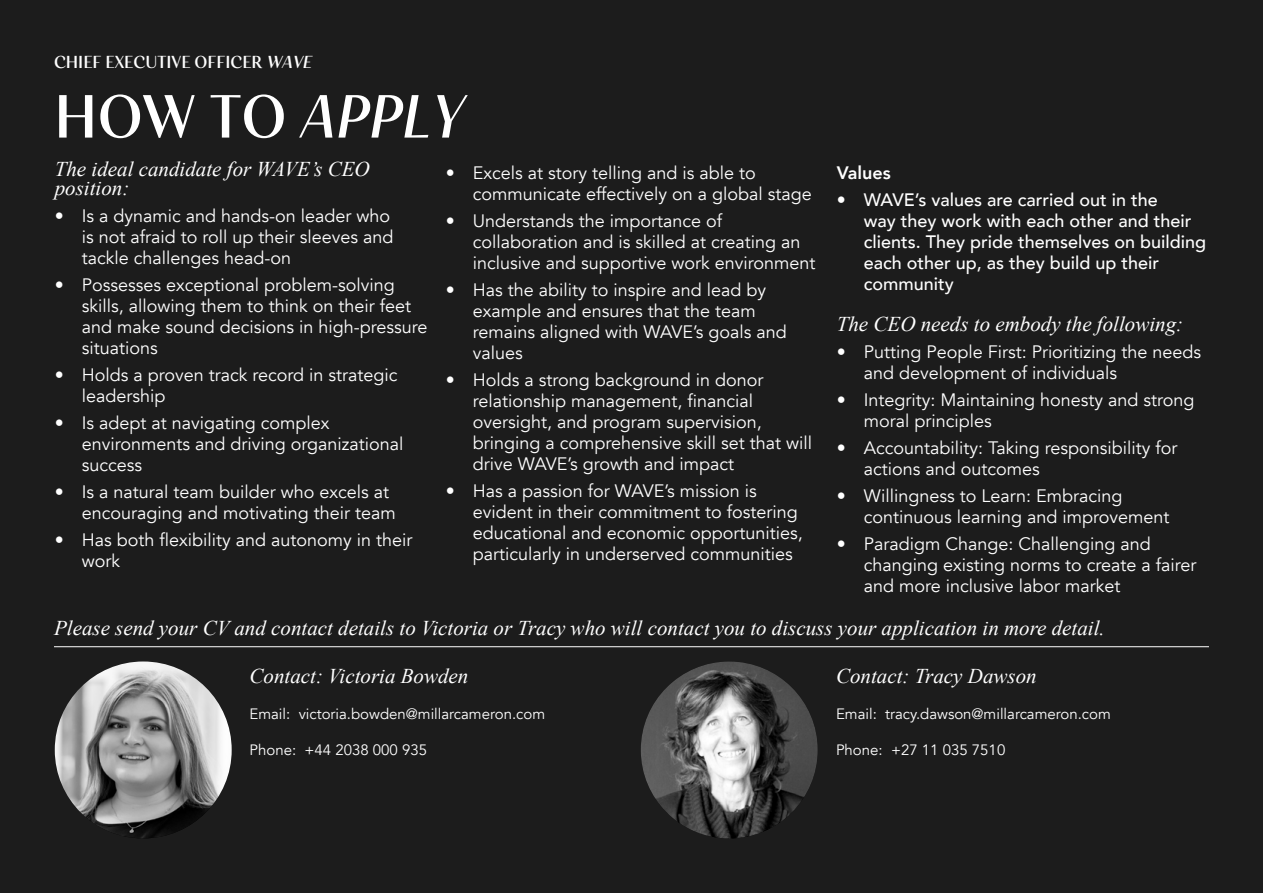
<style>
.page{position:relative;width:1263px;height:893px;background:#fff}
.page>*{position:absolute;margin:0;border:0;box-sizing:border-box;transform-origin:0 0}
.t1{font:63px "Senlot Nor Dem";color:#fff}
.t2{font:italic 21px/19.5px "Times New Roman";color:#fff}
.t3{font:18px/21px "Avenir";color:#fff}
.t4{font:500 18px/21px "Avenir";color:#fff}
.t5{font:18px "Senlot Nor Dem";color:#fff}
.t6{font:800 18px "Avenir";color:#fff}
.t7{font:15px "Avenir";color:#fff}
.s1{font-style:italic}
.s2{font-family:"Senlot Nor Dem It"}
</style>
<div class="page">
<div style="left:1px;top:0;width:1262px;height:893px;background:#1c1c1c"></div>
<hr style="left:54px;top:646px;width:1155px;height:1px;background:#fff">
<img style="left:55px;top:661px;width:177px;height:177px;border-radius:88px">
<img style="left:641px;top:661px;width:177px;height:177px;border-radius:88px">
<p class="t5" style="left:54px;top:52px;width:263px">CHIEF EXECUTIVE OFFICER <span class="s1">WAVE</span></p>
<h1 class="t1" style="left:54px;top:80px;width:412px">HOW TO <span class="s2">APPLY</span></h1>
<p class="t2" style="left:55px;top:158px;width:316px">The ideal candidate for WAVE’s CEO position:</p>
<p class="t3" style="left:82px;top:206px;width:313px;text-indent:-27px">• Is a dynamic and hands-on leader who is not afraid to roll up their sleeves and tackle challenges head-on</p>
<p class="t3" style="left:82px;top:275px;width:347px;text-indent:-27px">• Possesses exceptional problem-solving skills, allowing them to think on their feet and make sound decisions in high-pressure situations</p>
<p class="t3" style="left:82px;top:365px;width:317px;text-indent:-27px">• Holds a proven track record in strategic leadership</p>
<p class="t3" style="left:82px;top:413px;width:323px;text-indent:-27px">• Is adept at navigating complex environments and driving organizational success</p>
<p class="t3" style="left:82px;top:482px;width:315px;text-indent:-27px">• Is a natural team builder who excels at encouraging and motivating their team</p>
<p class="t3" style="left:82px;top:530px;width:332px;text-indent:-27px">• Has both flexibility and autonomy in their work</p>
<p class="t3" style="left:473px;top:163px;width:341px;text-indent:-27px">• Excels at story telling and is able to communicate effectively on a global stage</p>
<p class="t3" style="left:473px;top:211px;width:344px;text-indent:-27px">• Understands the importance of collaboration and is skilled at creating an inclusive and supportive work environment</p>
<p class="t3" style="left:473px;top:280px;width:316px;text-indent:-27px">• Has the ability to inspire and lead by example and ensures that the team remains aligned with WAVE’s goals and values</p>
<p class="t3" style="left:473px;top:370px;width:341px;text-indent:-27px">• Holds a strong background in donor relationship management, financial oversight, and program supervision, bringing a comprehensive skill set that will drive WAVE’s growth and impact</p>
<p class="t3" style="left:473px;top:481px;width:332px;text-indent:-27px">• Has a passion for WAVE’s mission is evident in their commitment to fostering educational and economic opportunities, particularly in underserved communities</p>
<p class="t6" style="left:837px;top:159px;width:56px">Values</p>
<p class="t4" style="left:864px;top:188px;width:344px;text-indent:-27px">• WAVE’s values are carried out in the<br>way they work with each other and their clients. They pride themselves on building each other up, as they build up their community</p>
<p class="t2" style="left:837px;top:313px;width:348px">The CEO needs to embody the following:</p>
<p class="t3" style="left:864px;top:341px;width:339px;text-indent:-27px">• Putting People First: Prioritizing the needs and development of individuals</p>
<p class="t3" style="left:864px;top:389px;width:332px;text-indent:-27px">• Integrity: Maintaining honesty and strong moral principles</p>
<p class="t3" style="left:864px;top:437px;width:315px;text-indent:-27px">• Accountability: Taking responsibility for actions and outcomes</p>
<p class="t3" style="left:864px;top:485px;width:307px;text-indent:-27px">• Willingness to Learn: Embracing continuous learning and improvement</p>
<p class="t3" style="left:864px;top:533px;width:334px;text-indent:-27px">• Paradigm Change: Challenging and changing existing norms to create a fairer and more inclusive labor market</p>
<p class="t2" style="left:54px;top:618px;width:1052px">Please send your CV and contact details to Victoria or Tracy who will contact you to discuss your application in more detail.</p>
<p class="t2" style="left:836px;top:665px;width:202px">Contact: Tracy Dawson</p>
<p class="t7" style="left:836px;top:704px;width:276px">Email: tracy.dawson@millarcameron.com</p>
<p class="t7" style="left:836px;top:740px;width:171px">Phone: +27 11 035 7510</p>
<p class="t2" style="left:249px;top:665px;width:220px">Contact: Victoria Bowden</p>
<p class="t7" style="left:249px;top:704px;width:297px">Email: victoria.bowden@millarcameron.com</p>
<p class="t7" style="left:249px;top:740px;width:179px">Phone: +44 2038 000 935</p>
</div>
